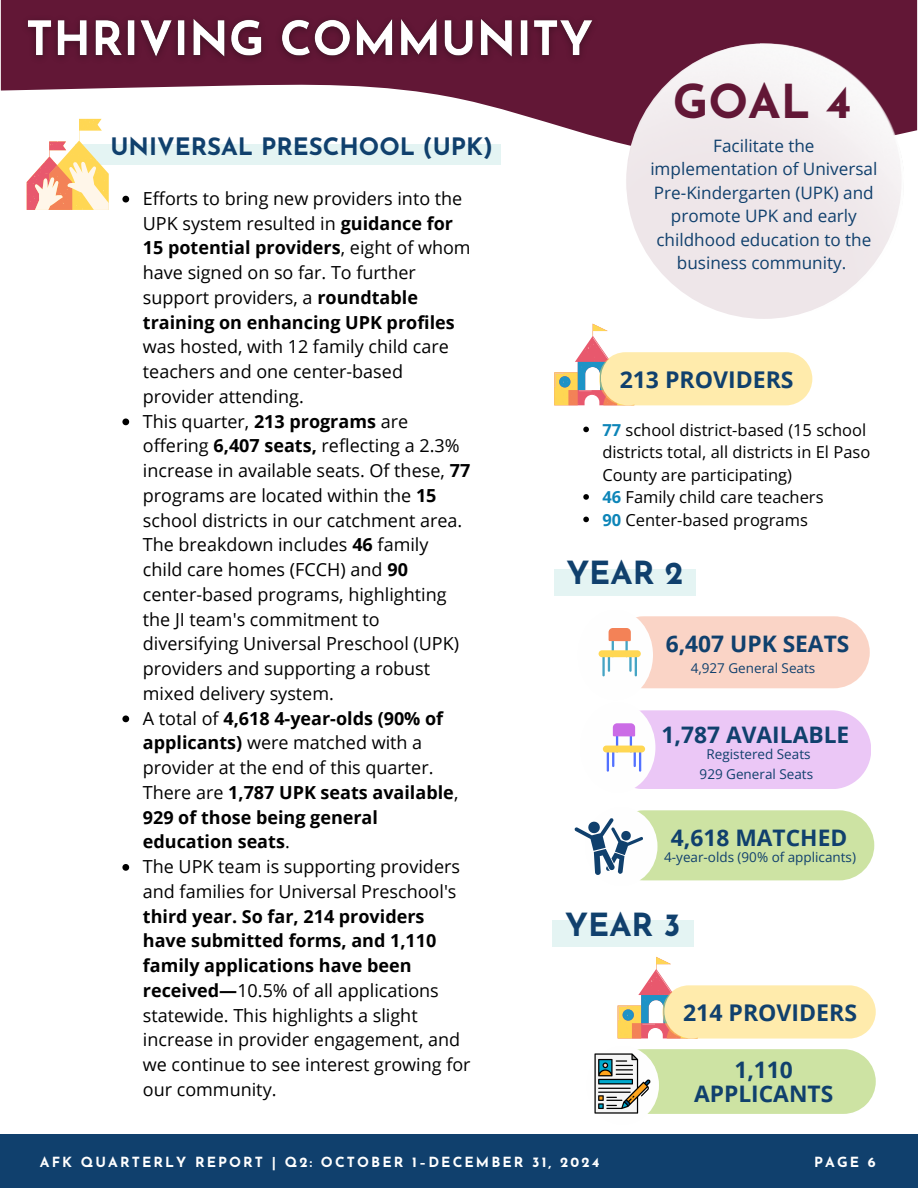
<style>
.page{position:relative;width:918px;height:1188px;background:#fff}
.page>*{position:absolute;margin:0;border:0;box-sizing:border-box;transform-origin:0 0}
.t1{font:700 46.65px "Josefin Sans";color:#621736}
.t2{font:700 31.8px "Josefin Sans";color:#10406d}
.t3{font:700 24px "Josefin Sans";color:#10406d}
.t4{font:700 23.1px "Open Sans";color:#10406d}
.t5{font:700 22.8px/23.7px "Open Sans";color:#10406d;text-align:center}
.t6{font:18px/24.8px "Open Sans";color:#000}
.t7{font:700 18px/24.8px "Open Sans";color:#000}
.t8{font:17.1px/23.5px "Open Sans";color:#10406d;text-align:center}
.t9{font:16.5px/22.5px "Open Sans";color:#000}
.t10{font:700 13.95px "Josefin Sans";letter-spacing:.15em;color:#fff}
.t11{font:13.5px "Open Sans";color:#10406d}
.s1{font-weight:700}
.s2{font-weight:400}
.s3{font-weight:700;color:#0d85b8}
</style>
<div class="page">
<div style="left:0;top:1134px;width:918px;height:54px;background:#10406d"></div>
<svg style="left:1px;top:0;width:916px;height:144px;fill:#621736"></svg>
<img style="left:16px;top:9px;width:590px;height:63px">
<img style="left:622px;top:40px;width:296px;height:279px">
<div style="left:75px;top:144px;width:426px;height:20px;background:#e4f4f3"></div>
<svg style="left:27px;top:119px;width:82px;height:91px"></svg>
<div style="left:609px;top:810px;width:265px;height:70px;background:#cde3a3;border-radius:35px"></div>
<div style="left:585px;top:807px;width:73px;height:79px;background:#fefefe;border-radius:50%"></div>
<svg style="left:574px;top:818px;width:69px;height:57px"></svg>
<svg style="left:605px;top:710px;width:266px;height:79px"></svg>
<hr style="left:607px;top:750px;width:2px;height:22px;background:#5271ff">
<hr style="left:639px;top:750px;width:2px;height:22px;background:#5271ff">
<div style="left:603px;top:746px;width:42px;height:6px;background:#ffd753;border-radius:3px"></div>
<div style="left:608px;top:616px;width:262px;height:72px;background:#fad4c6;border-radius:36px"></div>
<div style="left:578px;top:610px;width:75px;height:90px;background:#fefefe;border-radius:50%"></div>
<hr style="left:629px;top:655px;width:3px;height:17px;background:#45a4c4">
<svg style="left:608px;top:628px;width:23px;height:44px"></svg>
<hr style="left:602px;top:655px;width:3px;height:21px;background:#45a4c4">
<hr style="left:635px;top:655px;width:2px;height:21px;background:#45a4c4">
<div style="left:599px;top:650px;width:42px;height:7px;background:#ffd753;border-radius:3px"></div>
<div style="left:554px;top:569px;width:142px;height:26px;background:#e4f4f3"></div>
<svg style="left:554px;top:324px;width:258px;height:81px"></svg>
<svg style="left:618px;top:957px;width:258px;height:82px"></svg>
<svg style="left:595px;top:1049px;width:281px;height:65px;background:#c9dba9"></svg>
<svg style="left:122px;top:196px;width:7px;height:6px"></svg>
<svg style="left:122px;top:418px;width:7px;height:7px"></svg>
<svg style="left:122px;top:716px;width:7px;height:6px"></svg>
<svg style="left:122px;top:864px;width:7px;height:7px"></svg>
<svg style="left:583px;top:427px;width:6px;height:5px"></svg>
<svg style="left:583px;top:494px;width:6px;height:6px"></svg>
<svg style="left:583px;top:517px;width:6px;height:5px"></svg>
<div style="left:552px;top:920px;width:141px;height:27px;background:#e4f4f3"></div>
<h3 class="t3" style="left:110px;top:137px;width:384px">UNIVERSAL PRESCHOOL (UPK)</h3>
<p class="t6" style="left:143px;top:185px;width:329px">Efforts to bring new providers into the UPK system resulted in <span class="s1">guidance for 15 potential providers</span>, eight of whom have signed on so far. To further support providers, a <span class="s1">roundtable training on enhancing UPK profiles </span>was hosted, with 12 family child care teachers and one center-based provider attending.</p>
<h2 class="t6" style="left:143px;top:408px;width:329px">This quarter, <span class="s1">213 programs</span> are offering <span class="s1">6,407 seats,</span> reflecting a 2.3% increase in available seats. Of these, <span class="s1">77 </span>programs are located within the <span class="s1">15 </span>school districts in our catchment area.<br>The breakdown includes <span class="s1">46</span> family child care homes (FCCH) and <span class="s1">90 </span>center-based programs, highlighting the JI team's commitment to diversifying Universal Preschool (UPK) providers and supporting a robust mixed delivery system.</h2>
<p class="t7" style="left:143px;top:705px;width:317px"><span class="s2">A total of</span> 4,618 4-year-olds (90% of applicants) <span class="s2">were matched with a provider at the end of this quarter.<br>There are</span> 1,787 UPK seats available<span class="s2">,<br></span>929 of those being general education seats<span class="s2">.</span></p>
<p class="t6" style="left:143px;top:854px;width:329px">The UPK team is supporting providers and families for Universal Preschool's <span class="s1">third year. So far, 214 providers have submitted forms, and 1,110 family applications have been received—</span>10.5% of all applications statewide. This highlights a slight increase in provider engagement, and we continue to see interest growing for our community.</p>
<p class="t1" style="left:673px;top:83px;width:180px">GOAL 4</p>
<p class="t8" style="left:650px;top:133px;width:229px">Facilitate the implementation of Universal<br>Pre-Kindergarten (UPK) and promote UPK and early childhood education to the business community.</p>
<p class="t4" style="left:620px;top:363px;width:175px">213 PROVIDERS</p>
<p class="t9" style="left:602px;top:418px;width:269px"><span class="s3">77</span> school district-based (15 school districts total, all districts in El Paso<br>County are participating)</p>
<p class="t9" style="left:602px;top:485px;width:223px"><span class="s3">46</span> Family child care teachers</p>
<p class="t9" style="left:602px;top:508px;width:207px"><span class="s3">90</span> Center-based programs</p>
<p class="t2" style="left:566px;top:560px;width:119px">YEAR 2</p>
<p class="t5" style="left:666px;top:631px;width:185px">6,407 UPK SEATS</p>
<p class="t11" style="left:691px;top:659px;width:126px">4,927 General Seats</p>
<p class="t5" style="left:662px;top:722px;width:189px">1,787 AVAILABLE</p>
<h1 class="t11" style="left:707px;top:745px;width:105px">Registered Seats</h1>
<p class="t11" style="left:700px;top:765px;width:115px">929 General Seats</p>
<p class="t5" style="left:671px;top:825px;width:178px">4,618 MATCHED</p>
<h3 class="t11" style="left:664px;top:848px;width:193px">4-year-olds (90% of applicants)</h3>
<h3 class="t2" style="left:565px;top:912px;width:117px">YEAR 3</h3>
<p class="t4" style="left:683px;top:996px;width:175px">214 PROVIDERS</p>
<h3 class="t5" style="left:694px;top:1057px;width:141px">1,110<br>APPLICANTS</h3>
<p class="t10" style="left:40px;top:1156px;width:561px">AFK QUARTERLY REPORT | Q2: OCTOBER 1–DECEMBER 31, 2024</p>
<h3 class="t10" style="left:814px;top:1156px;width:63px">PAGE 6</h3>
</div>
